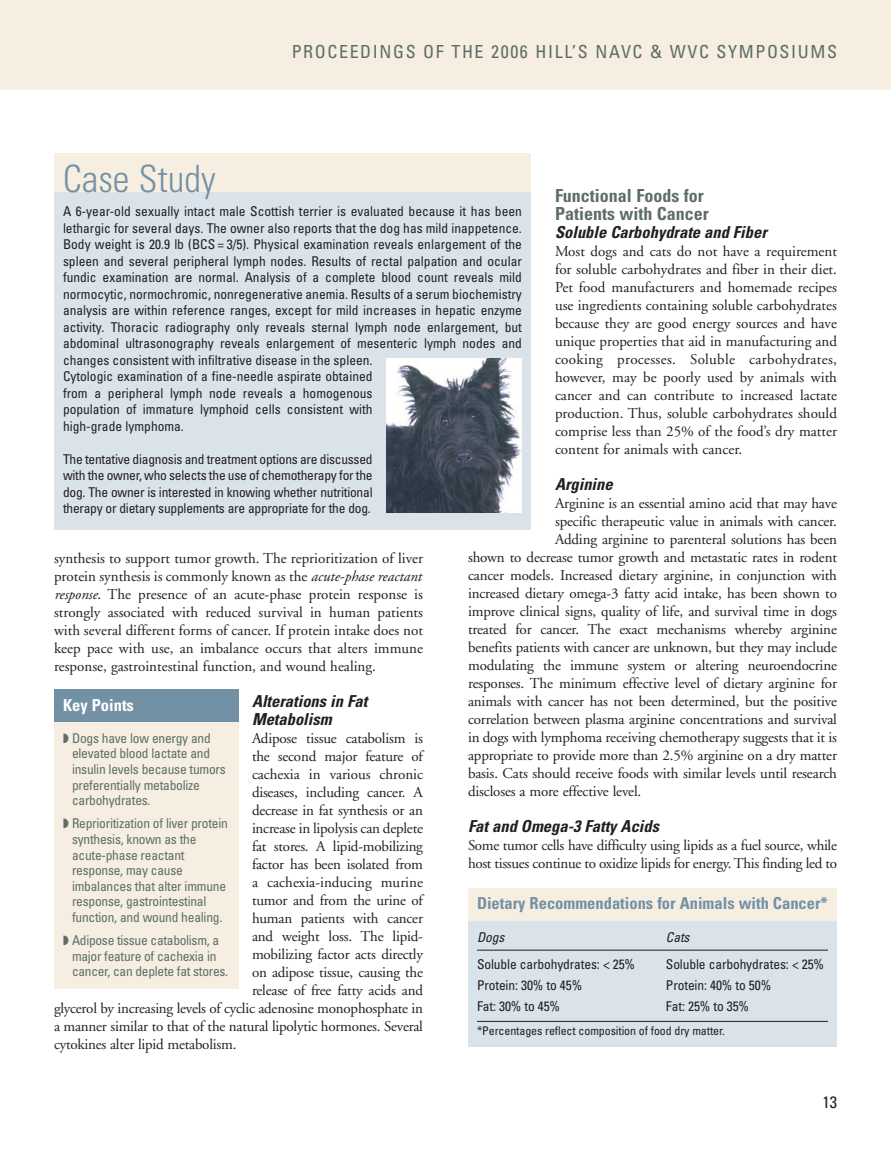
<style>
.page{position:relative;width:891px;height:1161px;background:#fff}
.page>*{position:absolute;margin:0;border:0;box-sizing:border-box;transform-origin:0 0}
.t1{font:300 condensed 37.5px "Univers";color:#7391a5}
.t2{font:condensed 18px "Univers";letter-spacing:.09em;color:#5e6e66}
.t3{font:700 condensed 18px/18px "Univers";color:#5e6e66}
.t4{font:italic 700 condensed 16.5px/18px "Univers";color:#231f20}
.t5{font:700 condensed 16.5px "Univers";color:#7391a5}
.t6{font:700 condensed 16.5px "Univers";color:#fff}
.t7{font:condensed 16.5px "Univers";color:#231f20}
.t8{font:15px/18px "Adobe Garamond";letter-spacing:-.01em;color:#231f20;text-align:justify}
.t9{font:condensed 13.5px/16.5px "Univers";color:#231f20}
.t10{font:condensed 13.5px/15.6px "Univers";letter-spacing:-.02em;color:#5e6e66}
.t11{font:italic condensed 13.5px "Univers";color:#231f20}
.t12{font:condensed 12px "Univers";letter-spacing:-.01em;color:#231f20}
.s1{font-style:italic}
</style>
<div class="page">
<div style="left:0;top:0;width:891px;height:90px;background:#f5eee1"></div>
<div style="left:468px;top:888px;width:369px;height:159px;background:#dae3ea"></div>
<div style="left:468px;top:888px;width:369px;height:33px;background:#f5eee1"></div>
<hr style="left:477px;top:950px;width:351px;height:1px;background:#231f20">
<hr style="left:477px;top:1021px;width:351px;height:1px;background:#231f20">
<div style="left:54px;top:155px;width:477px;height:375px;background:#dae3ea"></div>
<div style="left:54px;top:153px;width:477px;height:39px;background:#f5eee1"></div>
<img style="left:386px;top:358px;width:136px;height:155px">
<div style="left:54px;top:689px;width:184px;height:300px;background:#f5eee1"></div>
<div style="left:54px;top:689px;width:184px;height:33px;background:#7391a5"></div>
<p class="t2" style="left:292px;top:45px;width:547px">PROCEEDINGS OF THE 2006 HILL’S NAVC &amp; WVC SYMPOSIUMS</p>
<h1 class="t1" style="left:63px;top:165px;width:154px">Case Study</h1>
<p class="t3" style="left:555px;top:188px;width:155px">Functional Foods for<br>Patients with Cancer</p>
<p class="t4" style="left:555px;top:225px;width:217px">Soluble Carbohydrate and Fiber</p>
<p class="t8" style="left:555px;top:244px;width:284px">Most dogs and cats do not have a requirement for soluble carbohydrates and fiber in their diet.<br>Pet food manufacturers and homemade recipes use ingredients containing soluble carbohydrates because they are good energy sources and have unique properties that aid in manufacturing and cooking processes. Soluble carbohydrates, however, may be poorly used by animals with cancer and can contribute to increased lactate production. Thus, soluble carbohydrates should comprise less than 25% of the food’s dry matter content for animals with cancer.</p>
<p class="t4" style="left:555px;top:477px;width:63px">Arginine</p>
<p class="t8" style="left:555px;top:496px;width:283px">Arginine is an essential amino acid that may have</p>
<p class="t8" style="left:555px;top:514px;width:284px">specific therapeutic value in animals with cancer.</p>
<p class="t8" style="left:555px;top:532px;width:283px">Adding arginine to parenteral solutions has been</p>
<p class="t8" style="left:468px;top:550px;width:370px">shown to decrease tumor growth and metastatic rates in rodent</p>
<p class="t8" style="left:468px;top:568px;width:371px">cancer models. Increased dietary arginine, in conjunction with</p>
<p class="t8" style="left:468px;top:586px;width:370px">increased dietary omega-3 fatty acid intake, has been shown to</p>
<p class="t8" style="left:468px;top:604px;width:370px">improve clinical signs, quality of life, and survival time in dogs</p>
<p class="t8" style="left:468px;top:622px;width:370px">treated for cancer. The exact mechanisms whereby arginine</p>
<p class="t8" style="left:468px;top:640px;width:370px">benefits patients with cancer are unknown, but they may include</p>
<p class="t8" style="left:468px;top:658px;width:371px">modulating the immune system or altering neuroendocrine</p>
<p class="t8" style="left:468px;top:676px;width:370px">responses. The minimum effective level of dietary arginine for</p>
<p class="t8" style="left:468px;top:694px;width:370px">animals with cancer has not been determined, but the positive</p>
<p class="t8" style="left:468px;top:712px;width:371px">correlation between plasma arginine concentrations and survival</p>
<p class="t8" style="left:468px;top:730px;width:371px">in dogs with lymphoma receiving chemotherapy suggests that it is</p>
<p class="t8" style="left:468px;top:748px;width:371px">appropriate to provide more than 2.5% arginine on a dry matter</p>
<p class="t8" style="left:468px;top:766px;width:370px">basis. Cats should receive foods with similar levels until research</p>
<p class="t8" style="left:468px;top:784px;width:175px">discloses a more effective level.</p>
<p class="t4" style="left:468px;top:819px;width:196px">Fatand Omega-3 Fatty Acids</p>
<p class="t8" style="left:468px;top:838px;width:371px">Some tumor cells have difficulty using lipids as a fuel source, while host tissues continue to oxidize lipids for energy. This finding led to</p>
<p class="t9" style="left:63px;top:204px;width:460px">A 6-year-old sexually intact male Scottish terrier is evaluated because it has been lethargic for several days. The owner also reports that the dog has mild inappetence.<br>Body weight is 20.9 lb (BCS = 3/5). Physical examination reveals enlargement of the spleen and several peripheral lymph nodes. Results of rectal palpation and ocular fundic examination are normal. Analysis of a complete blood count reveals mild normocytic, normochromic, nonregenerative anemia. Results of a serum biochemistry analysis are within reference ranges, except for mild increases in hepatic enzyme activity. Thoracic radiography only reveals sternal lymph node enlargement, but abdominal ultrasonography reveals enlargement of mesenteric lymph nodes and changes consistent with infiltrative disease in the spleen.<br>Cytologic examination of a fine-needle aspirate obtained<br>from a peripheral lymph node reveals a homogenous<br>population of immature lymphoid cells consistent with<br>high-grade lymphoma.</p>
<p class="t9" style="left:63px;top:452px;width:311px;text-align:justify">The tentative diagnosis and treatment options are discussed with the owner, who selects the use of chemotherapy for the dog. The owner is interested in knowing whether nutritional therapy or dietary supplements are appropriate for the dog.</p>
<p class="t8" style="left:54px;top:550px;width:371px">synthesis to support tumor growth. The reprioritization of liver protein synthesis is commonly known as the <span class="s1">acute-phase reactant response</span>. The presence of an acute-phase protein response is strongly associated with reduced survival in human patients with several different forms of cancer. If protein intake does not keep pace with use, an imbalance occurs that alters immune response, gastrointestinal function, and wound healing.</p>
<p class="t4" style="left:252px;top:694px;width:120px">Alterations in Fat<br>Metabolism</p>
<p class="t8" style="left:252px;top:730px;width:173px">Adipose tissue catabolism is</p>
<p class="t8" style="left:252px;top:748px;width:173px">the second major feature of</p>
<p class="t8" style="left:252px;top:766px;width:173px">cachexia in various chronic</p>
<p class="t8" style="left:252px;top:784px;width:173px">diseases, including cancer. A</p>
<p class="t8" style="left:252px;top:802px;width:172px">decrease in fat synthesis or an</p>
<p class="t8" style="left:252px;top:820px;width:173px">increase in lipolysis can deplete</p>
<p class="t8" style="left:252px;top:838px;width:173px">fat stores. A lipid-mobilizing</p>
<p class="t8" style="left:252px;top:856px;width:173px">factor has been isolated from</p>
<p class="t8" style="left:252px;top:874px;width:173px">a cachexia-inducing murine</p>
<p class="t8" style="left:252px;top:892px;width:173px">tumor and from the urine of</p>
<p class="t8" style="left:252px;top:910px;width:173px">human patients with cancer</p>
<p class="t8" style="left:252px;top:928px;width:172px">and weight loss. The lipid-</p>
<p class="t8" style="left:252px;top:946px;width:173px">mobilizing factor acts directly</p>
<p class="t8" style="left:252px;top:964px;width:172px">on adipose tissue, causing the</p>
<p class="t8" style="left:252px;top:982px;width:173px">release of free fatty acids and</p>
<p class="t8" style="left:54px;top:1000px;width:371px">glycerol by increasing levels of cyclic adenosine monophosphate in</p>
<p class="t8" style="left:54px;top:1018px;width:371px">a manner similar to that of the natural lipolytic hormones. Several</p>
<p class="t8" style="left:54px;top:1036px;width:184px">cytokines alter lipid metabolism.</p>
<p class="t6" style="left:63px;top:699px;width:72px">Key Points</p>
<p class="t10" style="left:72px;top:731px;width:155px;text-indent:-9px">◗ Dogs have low energy and elevated blood lactate and insulin levels because tumors preferentially metabolize carbohydrates.</p>
<p class="t10" style="left:72px;top:817px;width:157px;text-indent:-9px">◗ Reprioritization of liver protein synthesis, known as the acute-phase reactant response, may cause imbalances that alter immune response, gastrointestinal function, and wound healing.</p>
<p class="t10" style="left:72px;top:934px;width:158px;text-indent:-9px">◗ Adipose tissue catabolism, a major feature of cachexia in cancer, can deplete fat stores.</p>
<p class="t5" style="left:477px;top:897px;width:352px">Dietary Recommendations for Animals with Cancer*</p>
<p class="t11" style="left:477px;top:933px;width:31px">Dogs</p>
<p class="t11" style="left:666px;top:933px;width:28px">Cats</p>
<p class="t9" style="left:477px;top:957px;width:160px">Soluble carbohydrates: &lt; 25%</p>
<p class="t9" style="left:666px;top:957px;width:160px">Soluble carbohydrates: &lt; 25%</p>
<p class="t9" style="left:477px;top:978px;width:107px">Protein: 30% to 45%</p>
<p class="t9" style="left:666px;top:978px;width:107px">Protein: 40% to 50%</p>
<p class="t9" style="left:477px;top:999px;width:85px">Fat: 30% to 45%</p>
<p class="t9" style="left:666px;top:999px;width:85px">Fat: 25% to 35%</p>
<p class="t12" style="left:477px;top:1027px;width:249px">*Percentages reflect composition of food dry matter.</p>
<p class="t7" style="left:822px;top:1096px;width:16px">13</p>
</div>
